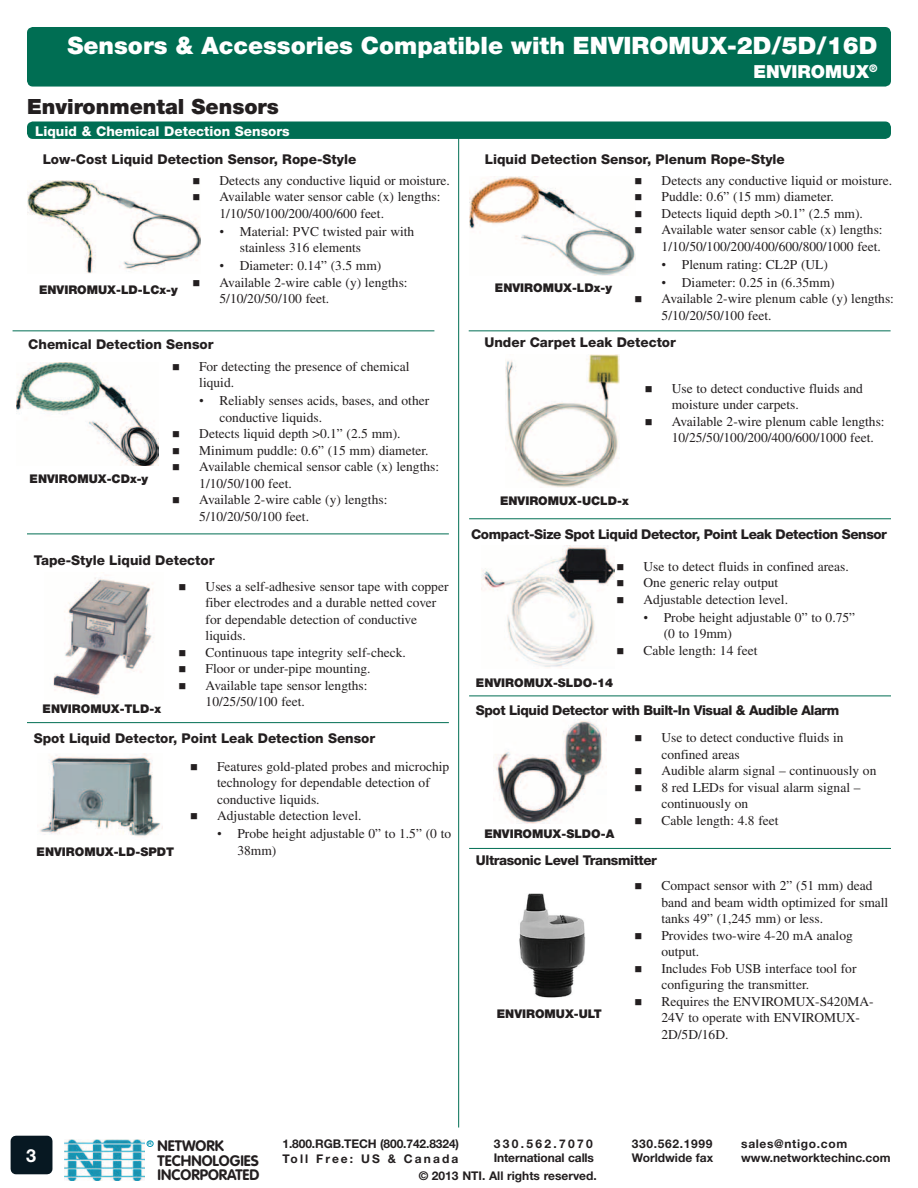
<style>
.page{position:relative;width:918px;height:1188px;background:#fff}
.page>*{position:absolute;margin:0;border:0;box-sizing:border-box;transform-origin:0 0}
.t1{font:900 24px "Helvetica Neue LT Std";color:#fff}
.t2{font:900 21px "Helvetica Neue LT Std";color:#231f20}
.t3{font:900 18px "Helvetica Neue LT Std";color:#fff}
.t4{font:700 18px "Helvetica Neue LT Std";color:#fff}
.t5{font:700 15px/14.7px "VAG Rounded Std";color:#231f20}
.t6{font:13.5px/16.5px "Times LT Std";color:#231f20}
.t7{font:800 13.5px "Helvetica Neue LT Std";color:#231f20}
.t8{font:800 13.5px "Helvetica Neue LT Std";letter-spacing:-.03em;color:#231f20}
.t9{font:800 13.5px "Helvetica Neue LT Std";color:#fff}
.t10{font:700 12px/14.4px "Helvetica Neue LT Std";color:#231f20}
.t11{font:900 12px "Helvetica Neue LT Std";color:#231f20}
.t12{font:700 12px "Helvetica Neue LT Std";letter-spacing:.055em;color:#231f20}
.t13{font:700 4.95px "Helvetica Neue LT Std";color:#0093b0}
.s1{font-family:"Times New Roman"}
</style>
<div class="page">
<div style="left:147px;top:1140px;width:7px;height:7px;border:1px solid #0093b0;border-radius:50%"></div>
<img style="left:65px;top:1140px;width:80px;height:41px">
<div style="left:11px;top:1136px;width:41px;height:38px;background:#071822"></div>
<hr style="left:458px;top:137px;width:1px;height:991px;background:#006e53">
<div style="left:27px;top:27px;width:864px;height:60px;background:#006e53;border-radius:6px"></div>
<hr style="left:27px;top:722px;width:422px;height:1px;background:#006e53">
<hr style="left:469px;top:696px;width:422px;height:1px;background:#006e53">
<img style="left:53px;top:577px;width:100px;height:119px">
<img style="left:40px;top:754px;width:123px;height:83px">
<img style="left:481px;top:546px;width:133px;height:122px">
<hr style="left:469px;top:848px;width:422px;height:1px;background:#006e53">
<img style="left:494px;top:720px;width:113px;height:103px">
<img style="left:519px;top:893px;width:67px;height:105px">
<img style="left:17px;top:363px;width:142px;height:102px">
<hr style="left:13px;top:330px;width:421px;height:1px;background:#006e53">
<hr style="left:469px;top:330px;width:422px;height:1px;background:#006e53">
<img style="left:506px;top:355px;width:114px;height:132px">
<div style="left:27px;top:122px;width:864px;height:17px;background:#006e53;border-radius:6px"></div>
<img style="left:27px;top:180px;width:174px;height:94px">
<img style="left:469px;top:176px;width:166px;height:99px">
<hr style="left:469px;top:518px;width:422px;height:1px;background:#006e53">
<hr style="left:27px;top:534px;width:422px;height:1px;background:#006e53">
<svg style="left:193px;top:180px;width:6px;height:4px"></svg>
<svg style="left:193px;top:194px;width:6px;height:7px"></svg>
<h1 class="t1" style="left:68px;top:31px;width:811px">Sensors &amp; Accessories Compatible with ENVIROMUX-2D/5D/16D</h1>
<h3 class="t3" style="left:753px;top:61px;width:126px">ENVIROMUX<sup>®</sup></h3>
<h2 class="t2" style="left:27px;top:94px;width:254px">Environmental Sensors</h2>
<p class="t9" style="left:35px;top:123px;width:256px">Liquid &amp; Chemical Detection Sensors</p>
<p class="t7" style="left:43px;top:151px;width:315px">Low-Cost Liquid Detection Sensor, Rope-Style</p>
<p class="t11" style="left:39px;top:282px;width:140px">ENVIROMUX-LD-LCx-y</p>
<p class="t6" style="left:220px;top:172px;width:232px">Detects any conductive liquid or moisture.<br>Available water sensor cable (x) lengths:<br>1/10/50/100/200/400/600 feet.</p>
<p class="t6" style="left:240px;top:223px;width:176px;text-indent:-20px"><span class="s1">•</span> Material: PVC twisted pair with stainless 316 elements</p>
<p class="t6" style="left:220px;top:258px;width:190px"><span class="s1">•</span> Diameter: 0.14” (3.5 mm)<br>Available 2-wire cable (y) lengths:<br>5/10/20/50/100 feet.</p>
<p class="t7" style="left:28px;top:336px;width:187px">Chemical Detection Sensor</p>
<p class="t11" style="left:30px;top:471px;width:120px">ENVIROMUX-CDx-y</p>
<p class="t6" style="left:199px;top:358px;width:212px">For detecting the presence of chemical liquid.</p>
<p class="t6" style="left:199px;top:392px;width:232px"><span class="s1">•</span> Reliably senses acids, bases, and other</p>
<p class="t6" style="left:220px;top:409px;width:104px">conductive liquids.</p>
<p class="t6" style="left:199px;top:425px;width:203px">Detects liquid depth &gt;0.1” (2.5 mm).</p>
<p class="t6" style="left:199px;top:442px;width:231px">Minimum puddle: 0.6” (15 mm) diameter.</p>
<p class="t6" style="left:199px;top:458px;width:241px">Available chemical sensor cable (x) lengths:</p>
<p class="t6" style="left:199px;top:475px;width:94px">1/10/50/100 feet.</p>
<p class="t6" style="left:199px;top:491px;width:190px">Available 2-wire cable (y) lengths:</p>
<p class="t6" style="left:199px;top:508px;width:111px">5/10/20/50/100 feet.</p>
<p class="t7" style="left:34px;top:552px;width:182px">Tape-Style Liquid Detector</p>
<p class="t11" style="left:43px;top:702px;width:120px">ENVIROMUX-TLD-x</p>
<p class="t6" style="left:206px;top:578px;width:244px">Uses a self-adhesive sensor tape with copper fiber electrodes and a durable netted cover for dependable detection of conductive liquids.<br>Continuous tape integrity self-check.<br>Floor or under-pipe mounting.<br>Available tape sensor lengths:<br>10/25/50/100 feet.</p>
<p class="t7" style="left:34px;top:731px;width:343px">Spot Liquid Detector, Point Leak Detection Sensor</p>
<p class="t11" style="left:37px;top:845px;width:139px">ENVIROMUX-LD-SPDT</p>
<p class="t6" style="left:217px;top:758px;width:234px">Features gold-plated probes and microchip technology for dependable detection of conductive liquids.<br>Adjustable detection level.</p>
<p class="t6" style="left:237px;top:825px;width:215px;text-indent:-20px"><span class="s1">•</span> Probe height adjustable 0” to 1.5” (0 to<br>38mm)</p>
<p class="t7" style="left:485px;top:151px;width:302px">Liquid Detection Sensor, Plenum Rope-Style</p>
<p class="t11" style="left:495px;top:281px;width:119px">ENVIROMUX-LDx-y</p>
<p class="t6" style="left:662px;top:172px;width:232px">Detects any conductive liquid or moisture.<br>Puddle: 0.6” (15 mm) diameter.<br>Detects liquid depth &gt;0.1” (2.5 mm).<br>Available water sensor cable (x) lengths:<br>1/10/50/100/200/400/600/800/1000 feet.</p>
<p class="t6" style="left:662px;top:256px;width:168px"><span class="s1">•</span> Plenum rating: CL2P (UL)</p>
<p class="t6" style="left:662px;top:274px;width:234px"><span class="s1">•</span> Diameter: 0.25 in (6.35mm)<br>Available 2-wire plenum cable (y) lengths:<br>5/10/20/50/100 feet.</p>
<p class="t7" style="left:484px;top:334px;width:193px">Under Carpet Leak Detector</p>
<p class="t11" style="left:500px;top:493px;width:130px">ENVIROMUX-UCLD-x</p>
<p class="t6" style="left:672px;top:380px;width:214px">Use to detect conductive fluids and moisture under carpets.<br>Available 2-wire plenum cable lengths:<br>10/25/50/100/200/400/600/1000 feet.</p>
<p class="t8" style="left:471px;top:526px;width:417px">Compact-Size Spot Liquid Detector, Point Leak Detection Sensor</p>
<p class="t11" style="left:476px;top:676px;width:139px">ENVIROMUX-SLDO-14</p>
<p class="t6" style="left:644px;top:558px;width:207px">Use to detect fluids in confined areas.<br>One generic relay output<br>Adjustable detection level.</p>
<p class="t6" style="left:644px;top:609px;width:213px"><span class="s1">•</span> Probe height adjustable 0” to 0.75”</p>
<p class="t6" style="left:664px;top:625px;width:70px">(0 to 19mm)</p>
<p class="t6" style="left:644px;top:642px;width:115px">Cable length: 14 feet</p>
<p class="t8" style="left:476px;top:702px;width:365px">Spot Liquid Detector with Built-In Visual &amp; Audible Alarm</p>
<p class="t11" style="left:484px;top:826px;width:131px">ENVIROMUX-SLDO-A</p>
<p class="t6" style="left:661px;top:730px;width:217px">Use to detect conductive fluids in confined areas<br>Audible alarm signal – continuously on<br>8 red LEDs for visual alarm signal – continuously on<br>Cable length: 4.8 feet</p>
<p class="t8" style="left:476px;top:852px;width:183px">Ultrasonic Level Transmitter</p>
<p class="t11" style="left:497px;top:1006px;width:107px">ENVIROMUX-ULT</p>
<p class="t6" style="left:661px;top:877px;width:229px">Compact sensor with 2” (51 mm) dead band and beam width optimized for small tanks 49” (1,245 mm) or less.<br>Provides two-wire 4-20 mA analog output.<br>Includes Fob USB interface tool for configuring the transmitter.<br>Requires the ENVIROMUX-S420MA-<br>24V to operate with ENVIROMUX-<br>2D/5D/16D.</p>
<p class="t10" style="left:283px;top:1136px;width:178px">1.800.RGB.TECH (800.742.8324)<br>Toll Free: US &amp; Canada</p>
<p class="t10" style="left:632px;top:1136px;width:83px">330.562.1999<br>Worldwide fax</p>
<p class="t12" style="left:741px;top:1136px;width:108px">sales@ntigo.com</p>
<p class="t13" style="left:148px;top:1140px;width:5px">R</p>
<p class="t5" style="left:158px;top:1139px;width:103px">NETWORK<br>TECHNOLOGIES<br>INCORPORATED</p>
<p class="t10" style="left:494px;top:1136px;width:102px">330.562.7070<br>International calls</p>
<h3 class="t4" style="left:26px;top:1144px;width:12px">3</h3>
<p class="t10" style="left:741px;top:1151px;width:151px">www.networktechinc.com</p>
<p class="t10" style="left:419px;top:1168px;width:180px">© 2013 NTI. All rights reserved.</p>
</div>
